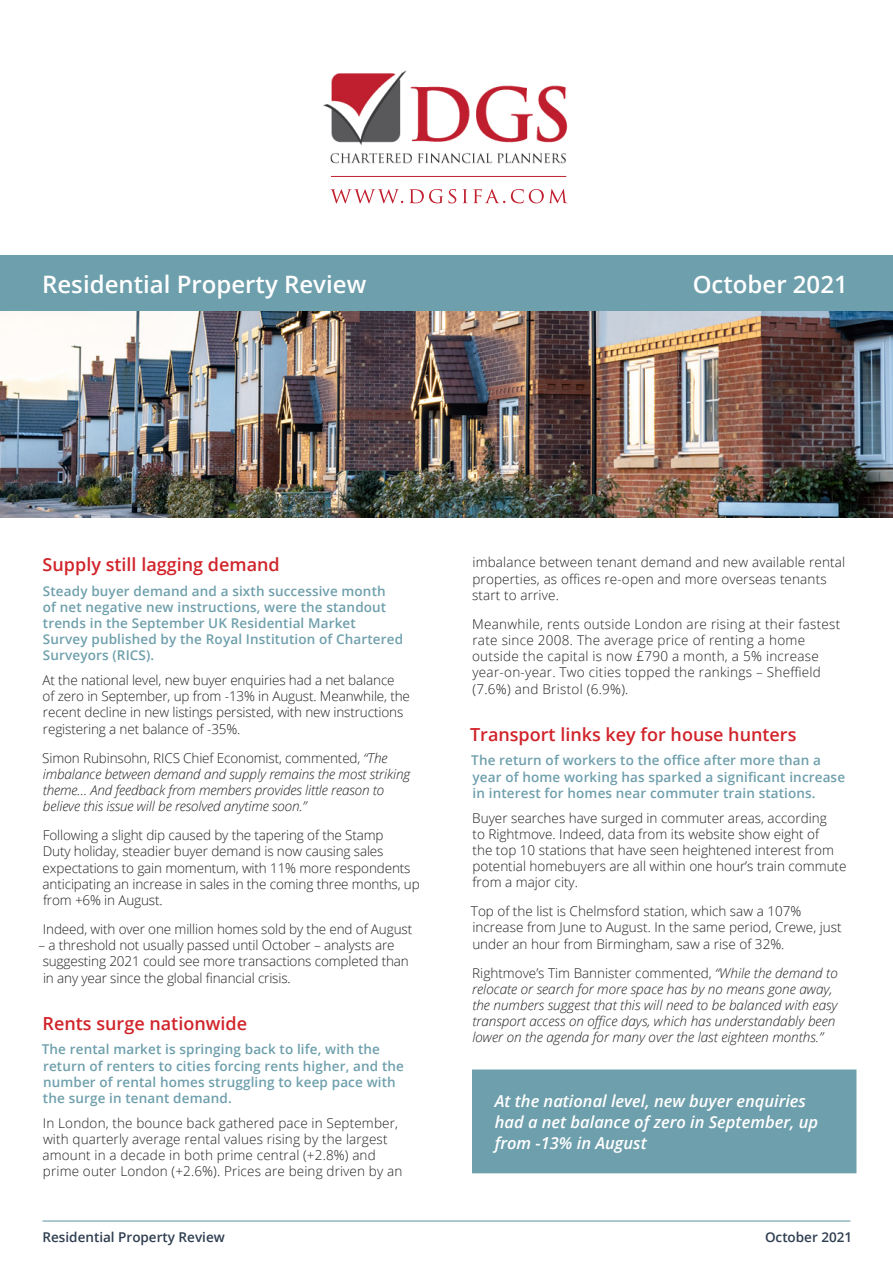
<style>
.page{position:relative;width:893px;height:1263px;background:#fff}
.page>*{position:absolute;margin:0;border:0;box-sizing:border-box;transform-origin:0 0}
.Property_Market_Revi{font:600 24px "Open Sans";color:#fff}
.heading_1{font:600 18px "Open Sans";color:#d1232a}
.Pull_out_text{font:italic 600 16.5px/21px "Open Sans";color:#fff}
.body_text{font:300 13.5px/16.2px "Open Sans";color:#231f20}
.intro_text{font:600 13.5px/16.2px "Open Sans";letter-spacing:.01em;color:#6e9fac}
.body_text-2{font:italic 300 13.5px/16.2px "Open Sans";color:#231f20}
.body_text-3{font:300 13.5px/16.2px "Open Sans";letter-spacing:.02em;color:#231f20}
.t1{font:600 13.5px "Open Sans";color:#2e3d50}
.s1{font-style:normal}
</style>
<div class="page">
<hr style="left:43px;top:1220px;width:807px;height:1px;background:#6e9fac">
<img style="left:0;top:310px;width:893px;height:208px">
<div style="left:0;top:255px;width:893px;height:55px;background:#6e9fac"></div>
<div style="left:473px;top:1070px;width:383px;height:102px;background:#6e9fac"></div>
<div style="left:472px;top:1069px;width:384px;height:104px;border:2px solid #6e9fac"></div>
<img style="left:323px;top:70px;width:245px;height:107px">
<svg style="left:330px;top:189px;width:73px;height:14px"></svg>
<svg style="left:409px;top:189px;width:47px;height:14px"></svg>
<svg style="left:463px;top:189px;width:42px;height:14px"></svg>
<svg style="left:511px;top:189px;width:56px;height:14px"></svg>
<hr style="left:331px;top:176px;width:235px;height:1px;background:#c1202f">
<p class="Property_Market_Revi" style="left:42px;top:267px;width:326px">Residential Property Review</p>
<p class="Property_Market_Revi" style="left:693px;top:267px;width:157px">October 2021</p>
<p class="heading_1" style="left:43px;top:552px;width:239px">Supply still lagging demand</p>
<p class="intro_text" style="left:43px;top:582px;width:362px">Steady buyer demand and a sixth successive month<br>of net negative new instructions, were the standout trends in the September UK Residential Market Survey published by the Royal Institution of Chartered Surveyors (RICS).</p>
<p class="body_text" style="left:42px;top:672px;width:369px">At the national level, new buyer enquiries had a net balance<br>of zero in September, up from -13% in August. Meanwhile, the recent decline in new listings persisted, with new instructions registering a net balance of -35%.</p>
<p class="body_text-2" style="left:42px;top:749px;width:370px"><span class="s1">Simon Rubinsohn, RICS Chief Economist, commented,</span> “The imbalance between demand and supply remains the most striking theme… And feedback from members provides little reason to believe this issue will be resolved anytime soon.”</p>
<p class="body_text" style="left:43px;top:827px;width:379px">Following a slight dip caused by the tapering of the Stamp<br>Duty holiday, steadier buyer demand is now causing sales expectations to gain momentum, with 11% more respondents anticipating an increase in sales in the coming three months, up from +6% in August.</p>
<p class="body_text" style="left:43px;top:920px;width:371px">Indeed, with over one million homes sold by the end of August</p>
<p class="body_text" style="left:43px;top:937px;width:368px;text-indent:-4px">– a threshold not usually passed until October – analysts are suggesting 2021 could see more transactions completed than in any year since the global financial crisis.</p>
<p class="heading_1" style="left:43px;top:1011px;width:206px">Rents surge nationwide</p>
<p class="intro_text" style="left:42px;top:1041px;width:364px">The rental market is springing back to life, with the return of renters to cities forcing rents higher, and the number of rental homes struggling to keep pace with the surge in tenant demand.</p>
<p class="body_text" style="left:43px;top:1114px;width:361px">In London, the bounce back gathered pace in September, with quarterly average rental values rising by the largest amount in a decade in both prime central (+2.8%) and prime outer London (+2.6%). Prices are being driven by an</p>
<p class="body_text" style="left:472px;top:554px;width:375px">imbalance between tenant demand and new available rental properties, as offices re-open and more overseas tenants start to arrive.</p>
<p class="body_text-3" style="left:472px;top:615px;width:370px">Meanwhile, rents outside London are rising at their fastest rate since 2008. The average price of renting a home outside the capital is now £790 a month, a 5% increase year-on-year. Two cities topped the rankings – Sheffield (7.6%) and Bristol (6.9%).</p>
<p class="heading_1" style="left:470px;top:722px;width:328px">Transport links key for house hunters</p>
<p class="intro_text" style="left:471px;top:752px;width:375px">The return of workers to the office after more than a year of home working has sparked a significant increase in interest for homes near commuter train stations.</p>
<p class="body_text" style="left:472px;top:809px;width:376px">Buyer searches have surged in commuter areas, according<br>to Rightmove. Indeed, data from its website show eight of<br>the top 10 stations that have seen heightened interest from potential homebuyers are all within one hour’s train commute from a major city.</p>
<p class="body_text" style="left:471px;top:903px;width:372px">Top of the list is Chelmsford station, which saw a 107% increase from June to August. In the same period, Crewe, just under an hour from Birmingham, saw a rise of 32%.</p>
<p class="body_text-2" style="left:472px;top:964px;width:367px"><span class="s1">Rightmove’s Tim Bannister commented,</span> “While the demand to relocate or search for more space has by no means gone away, the numbers suggest that this will need to be balanced with easy transport access on office days, which has understandably been lower on the agenda for many over the last eighteen months.”</p>
<p class="Pull_out_text" style="left:495px;top:1090px;width:325px">At the national level, new buyer enquiries had a net balance of zero in September, up from -13% in August</p>
<p class="t1" style="left:43px;top:1227px;width:184px">Residential Property Review</p>
<p class="t1" style="left:765px;top:1227px;width:89px">October 2021</p>
</div>
